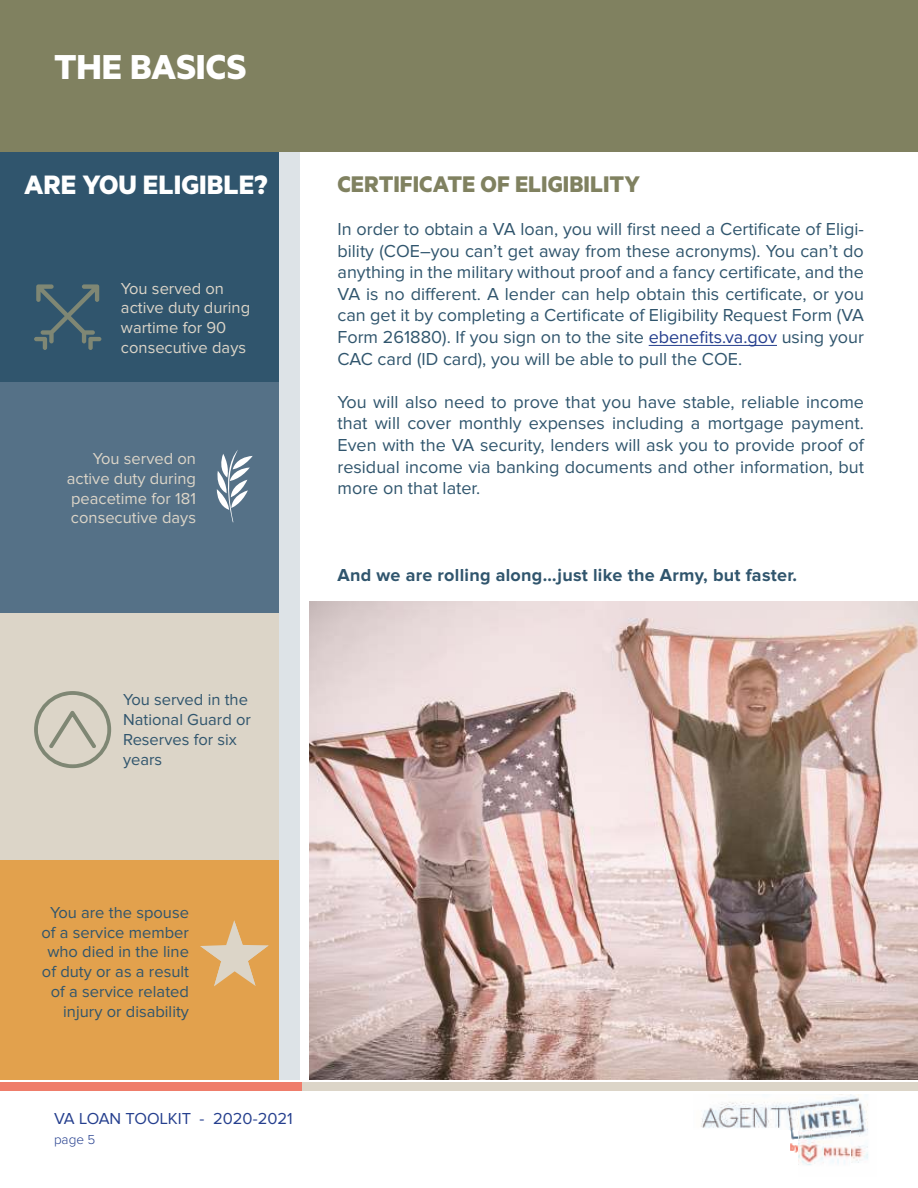
<style>
.page{position:relative;width:918px;height:1188px;background:#fff}
.page>*{position:absolute;margin:0;border:0;box-sizing:border-box;transform-origin:0 0}
.t1{font:700 39px "Metric";color:#fff}
.t2{font:700 30px "Metric";color:#fff}
.t3{font:700 25.5px "Metric";color:#808160}
.t4{font:18px/21.6px "Proxima Nova";color:#30556d;text-align:justify}
.t5{font:700 18px "Proxima Nova";letter-spacing:.015em;color:#30556d}
.t6{font:16.5px/19.8px "Proxima Nova";color:#30556d}
.t7{font:16.5px/19.8px "Proxima Nova";color:#dcd5c8}
.t8{font:16.5px "Proxima Nova";color:#253f8e}
.t9{font:300 13.5px "Proxima Nova";color:#253f8e}
.s1{color:#253f8e}
</style>
<div class="page">
<div style="left:0;top:1082px;width:918px;height:9px;background:#ef7d6b"></div>
<div style="left:302px;top:1082px;width:616px;height:9px;background:#dcd5c8"></div>
<img style="left:701px;top:1095px;width:167px;height:70px">
<img style="left:309px;top:602px;width:609px;height:478px">
<div style="left:0;top:144px;width:300px;height:936px;background:#dde3e7"></div>
<div style="left:0;top:588px;width:279px;height:311px;background:#dcd5c8"></div>
<div style="left:0;top:300px;width:279px;height:313px;background:#557187"></div>
<div style="left:0;top:144px;width:279px;height:237px;background:#30556d"></div>
<div style="left:0;top:860px;width:279px;height:220px;background:#e2a14d"></div>
<svg style="left:34px;top:691px;width:77px;height:77px"></svg>
<svg style="left:34px;top:284px;width:67px;height:66px"></svg>
<svg style="left:216px;top:450px;width:37px;height:72px"></svg>
<svg style="left:200px;top:920px;width:69px;height:66px"></svg>
<div style="left:0;top:0;width:918px;height:151px;background:#808160"></div>
<hr style="left:649px;top:345px;width:128px;height:1px;background:#253f8e">
<h1 class="t1" style="left:54px;top:54px;width:194px">THE BASICS</h1>
<h2 class="t2" style="left:24px;top:174px;width:245px">ARE YOU ELIGIBLE?</h2>
<p class="t7" style="left:121px;top:279px;width:131px">You served on active duty during wartime for 90 consecutive days</p>
<p class="t7" style="left:67px;top:449px;width:131px;text-align:justify;text-indent:26px">You served on active duty during peacetime for 181 consecutive days</p>
<p class="t6" style="left:123px;top:691px;width:129px">You served in the<br>National Guard or<br>Reserves for six years</p>
<h3 class="t3" style="left:338px;top:175px;width:304px">CERTIFICATE OF ELIGIBILITY</h3>
<p class="t4" style="left:338px;top:219px;width:528px">In order to obtain a VA loan, you will first need a Certificate of Eligi&shy;bility (COE–you can’t get away from these acronyms). You can’t do anything in the military without proof and a fancy certificate, and the VA is no different. A lender can help obtain this certificate, or you can get it by completing a Certificate of Eligibility Request Form (VA Form 261880). If you sign on to the site <span class="s1">ebenefits.va.gov</span> using your CAC card (ID card), you will be able to pull the COE.</p>
<p class="t4" style="left:338px;top:392px;width:528px">You will also need to prove that you have stable, reliable income that will cover monthly expenses including a mortgage payment.<br>Even with the VA security, lenders will ask you to provide proof of residual income via banking documents and other information, but more on that later.</p>
<p class="t5" style="left:338px;top:564px;width:461px">And we are rolling along…just like the Army, but faster.</p>
<p class="t6" style="left:41px;top:903px;width:149px;text-align:right">You are the spouse of a service member who died in the line of duty or as a result of a service related injury or disability</p>
<p class="t8" style="left:54px;top:1112px;width:240px">VA LOAN TOOLKIT - 2020-2021</p>
<p class="t9" style="left:54px;top:1134px;width:43px">page 5</p>
</div>
